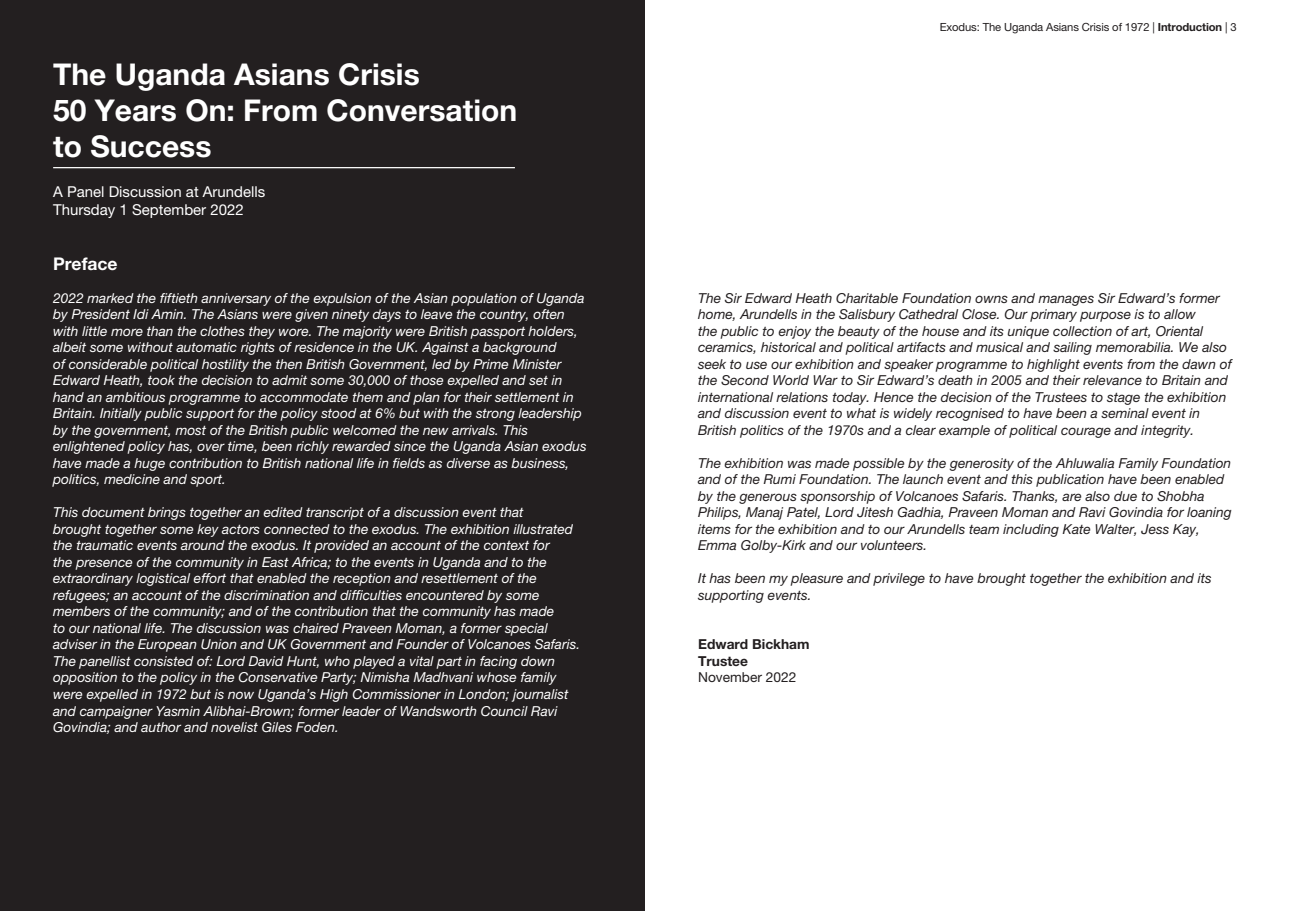
<style>
.page{position:relative;width:1290px;height:911px;background:#fff}
.page>*{position:absolute;margin:0;border:0;box-sizing:border-box;transform-origin:0 0}
.t1{font:700 30px/36px "Helvetica Neue LT Pro";color:#fff}
.t2{font:700 17.5px "Helvetica Neue LT Pro";color:#fff}
.t3{font:15px "Helvetica Neue LT Pro";color:#fff}
.t4{font:italic 13.75px/16.5px "Helvetica Neue LT Pro";color:#fff}
.t5{font:italic 13.75px/16.5px "Helvetica Neue LT Pro";color:#231f20}
.t6{font:700 13.75px "Helvetica Neue LT Pro";color:#231f20}
.t7{font:13.75px "Helvetica Neue LT Pro";color:#231f20}
.t8{font:11.25px "Helvetica Neue LT Pro";letter-spacing:-.01em;color:#231f20}
.s1{font-weight:700}
</style>
<div class="page">
<div style="left:0;top:0;width:645px;height:911px;background:#231f20"></div>
<hr style="left:53px;top:167px;width:462px;height:1px;background:#fff">
<p class="t1" style="left:53px;top:56px;width:465px">The Uganda Asians Crisis<br>50 Years On: From Conversation to Success</p>
<p class="t3" style="left:53px;top:182px;width:214px">A Panel Discussion at Arundells</p>
<p class="t3" style="left:53px;top:200px;width:192px">Thursday 1 September 2022</p>
<p class="t2" style="left:53px;top:253px;width:66px">Preface</p>
<p class="t4" style="left:53px;top:289px;width:535px">2022 marked the fiftieth anniversary of the expulsion of the Asian population of Uganda by President Idi Amin. The Asians were given ninety days to leave the country, often with little more than the clothes they wore. The majority were British passport holders, albeit some without automatic rights of residence in the UK. Against a background<br>of considerable political hostility the then British Government, led by Prime Minister Edward Heath, took the decision to admit some 30,000 of those expelled and set in hand an ambitious programme to accommodate them and plan for their settlement in Britain. Initially public support for the policy stood at 6% but with the strong leadership by the government, most of the British public welcomed the new arrivals. This enlightened policy has, over time, been richly rewarded since the Uganda Asian exodus have made a huge contribution to British national life in fields as diverse as business, politics, medicine and sport.</p>
<p class="t4" style="left:53px;top:504px;width:528px">This document brings together an edited transcript of a discussion event that<br>brought together some key actors connected to the exodus. The exhibition illustrated the traumatic events around the exodus. It provided an account of the context for<br>the presence of the community in East Africa; to the events in Uganda and to the extraordinary logistical effort that enabled the reception and resettlement of the refugees; an account of the discrimination and difficulties encountered by some members of the community; and of the contribution that the community has made<br>to our national life. The discussion was chaired Praveen Moman, a former special adviser in the European Union and UK Government and Founder of Volcanoes Safaris.<br>The panellist consisted of: Lord David Hunt, who played a vital part in facing down opposition to the policy in the Conservative Party; Nimisha Madhvani whose family were expelled in 1972 but is now Uganda’s High Commissioner in London; journalist and campaigner Yasmin Alibhai-Brown; former leader of Wandsworth Council Ravi Govindia; and author and novelist Giles Foden.</p>
<p class="t8" style="left:940px;top:20px;width:299px">Exodus: The Uganda Asians Crisis of 1972 | <span class="s1">Introduction</span> | 3</p>
<p class="t5" style="left:698px;top:289px;width:535px">The Sir Edward Heath Charitable Foundation owns and manages Sir Edward’s former home, Arundells in the Salisbury Cathedral Close. Our primary purpose is to allow<br>the public to enjoy the beauty of the house and its unique collection of art, Oriental ceramics, historical and political artifacts and musical and sailing memorabilia. We also seek to use our exhibition and speaker programme to highlight events from the dawn of the Second World War to Sir Edward’s death in 2005 and their relevance to Britain and international relations today. Hence the decision of the Trustees to stage the exhibition and discussion event to what is widely recognised to have been a seminal event in British politics of the 1970s and a clear example of political courage and integrity.</p>
<p class="t5" style="left:698px;top:454px;width:535px">The exhibition was made possible by the generosity of the Ahluwalia Family Foundation and of the Rumi Foundation. The launch event and this publication have been enabled by the generous sponsorship of Volcanoes Safaris. Thanks, are also due to Shobha Philips, Manaj Patel, Lord Jitesh Gadhia, Praveen Moman and Ravi Govindia for loaning items for the exhibition and to our Arundells team including Kate Walter, Jess Kay, Emma Golby-Kirk and our volunteers.</p>
<p class="t5" style="left:698px;top:570px;width:515px">It has been my pleasure and privilege to have brought together the exhibition and its supporting events.</p>
<p class="t6" style="left:698px;top:636px;width:113px">Edward Bickham</p>
<p class="t6" style="left:698px;top:652px;width:51px">Trustee</p>
<p class="t7" style="left:698px;top:669px;width:100px">November 2022</p>
</div>
